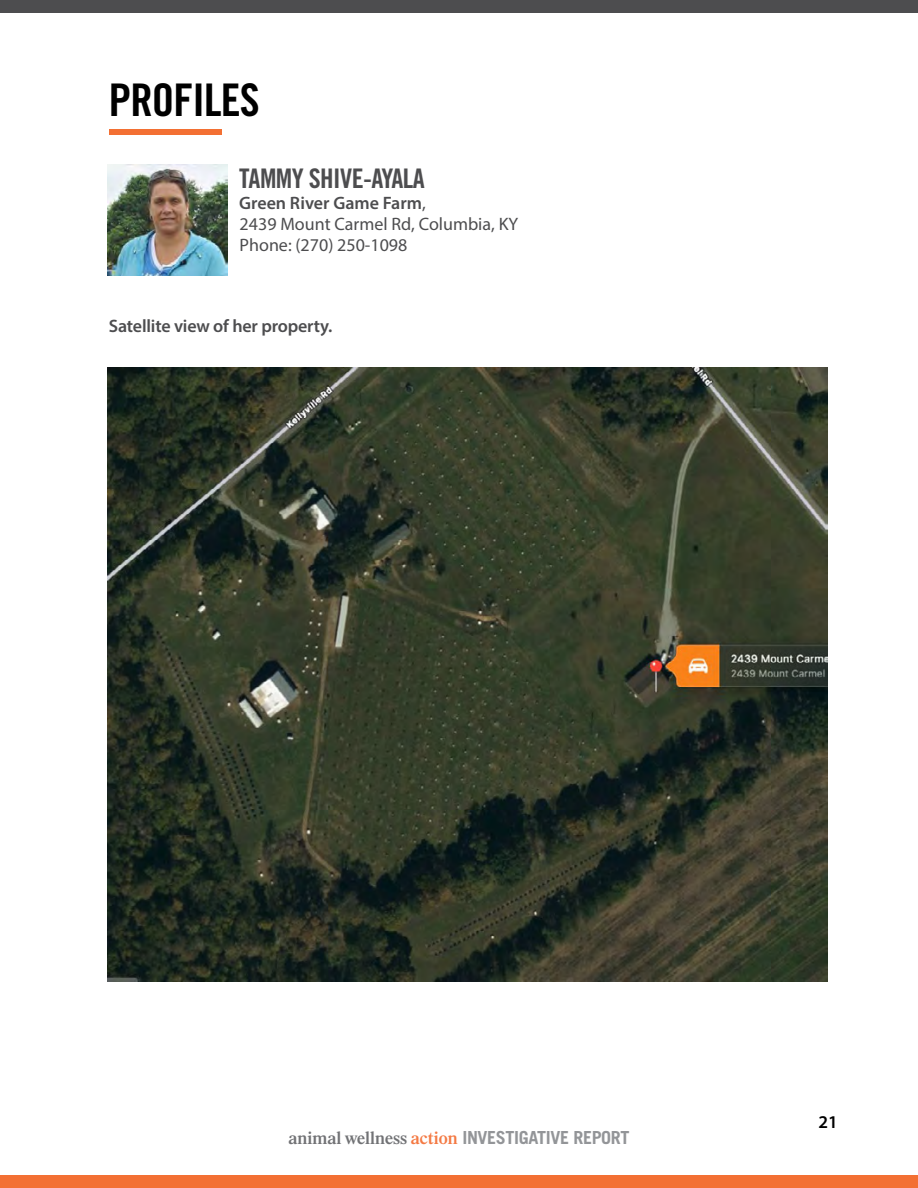
<style>
.page{position:relative;width:918px;height:1188px;background:#fff}
.page>*{position:absolute;margin:0;border:0;box-sizing:border-box;transform-origin:0 0}
.t1{font:45px "Trade Gothic Bold Cond Twenty";letter-spacing:-.02em;color:#000}
.t2{font:27px "Trade Gothic Bold Cond Twenty";letter-spacing:-.02em;color:#4d4d4f}
.t3{font:18px/21px "Myriad Pro";color:#4d4d4f}
.t4{font:700 18px "Trade Gothic";letter-spacing:-.02em;color:#939598}
.t5{font:600 18px "Myriad Pro";letter-spacing:-.01em;color:#4d4d4f}
.t6{font:600 18px "Myriad Pro";color:#000}
.s1{font-weight:600}
.s2{font-family:"Times";font-weight:600;color:#717275}
.s3{font-family:"Times";font-weight:600;color:#f47a44}
</style>
<div class="page">
<svg style="left:0;top:0;width:1px;height:13px"></svg>
<div style="left:0;top:1175px;width:918px;height:13px;background:#f37033"></div>
<div style="left:1px;top:0;width:917px;height:13px;background:#4d4d4f"></div>
<div style="left:109px;top:129px;width:113px;height:6px;background:#f37033"></div>
<img style="left:108px;top:165px;width:119px;height:111px">
<img style="left:108px;top:367px;width:720px;height:614px">
<h1 class="t1" style="left:109px;top:73px;width:153px">PROFILES</h1>
<h2 class="t2" style="left:239px;top:162px;width:187px">TAMMY SHIVE-AYALA</h2>
<p class="t3" style="left:239px;top:193px;width:281px"><span class="s1">Green River Game Farm</span>,<br>2439 Mount Carmel Rd, Columbia, KY<br>Phone: (270) 250-1098</p>
<p class="t5" style="left:109px;top:315px;width:225px">Satellite view of her property.</p>
<p class="t4" style="left:288px;top:1126px;width:343px"><span class="s2">animal wellness</span> <span class="s3">action</span> INVESTIGATIVE REPORT</p>
<p class="t6" style="left:819px;top:1111px;width:21px">21</p>
</div>
